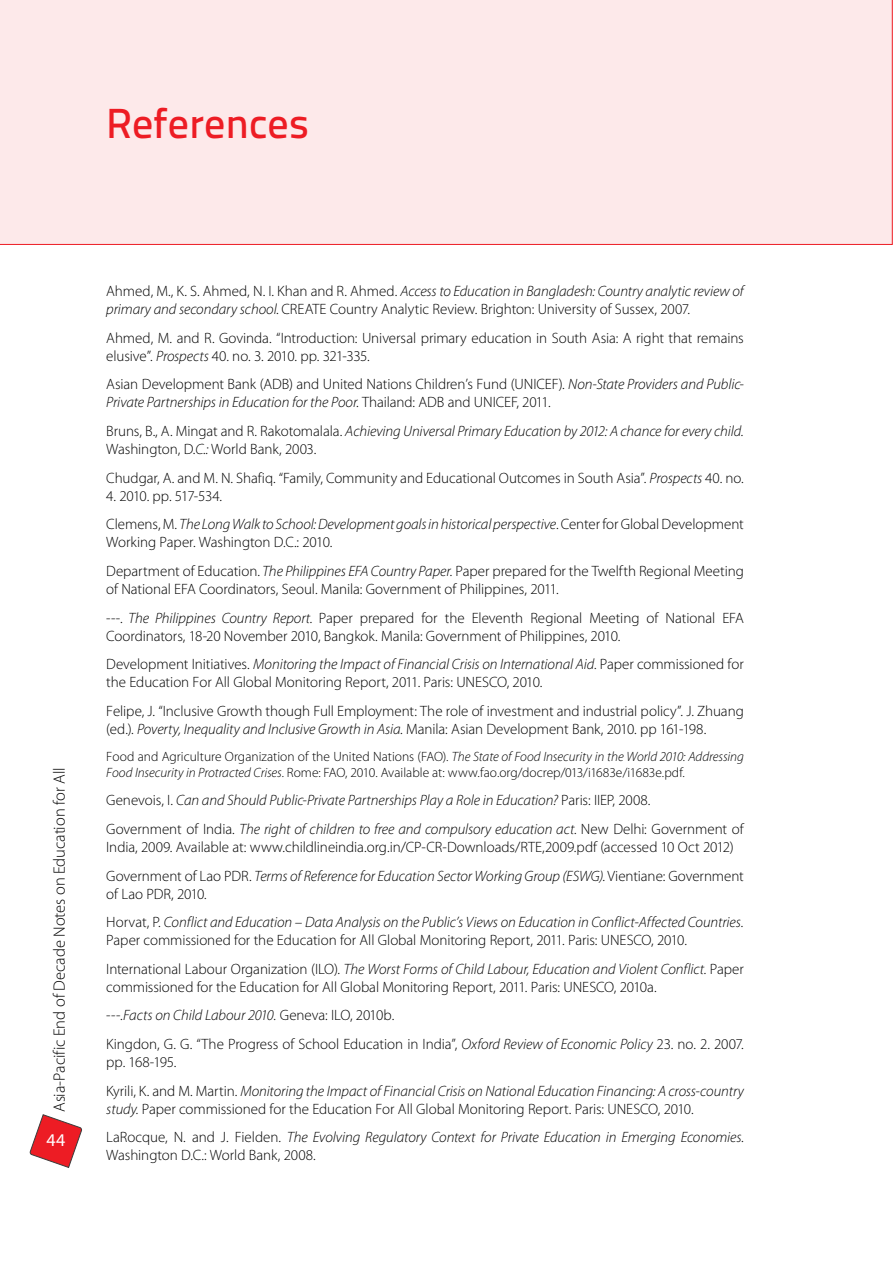
<style>
.page{position:relative;width:893px;height:1263px;background:#fff}
.page>*{position:absolute;margin:0;border:0;box-sizing:border-box;transform-origin:0 0}
.t1{font:42px "Titillium Text 25 L 600 wt";color:#ed1c24}
.t2{font:18px "Myriad Pro";color:#fff}
.t3{font:300 16.5px "Myriad Pro";letter-spacing:-.005em;color:#000}
.t4{font:300 15px/28.7px "Myriad Pro";letter-spacing:-.005em;color:#000}
.t5{font:italic 300 15px/28.7px "Myriad Pro";letter-spacing:-.005em;color:#000}
.t6{font:300 13.5px/16.2px "Myriad Pro";color:#000}
.s1{font-style:italic}
.s2{font-style:normal}
</style>
<div class="page">
<svg style="left:29px;top:1114px;width:53px;height:54px"></svg>
<div style="left:0;top:0;width:892px;height:245px;background:#fde9ea"></div>
<h1 class="t1" style="left:106px;top:108px;width:205px">References</h1>
<p class="t3" style="left:53px;top:1112px;width:346px;rotate:-90deg">Asia-Pacific End of Decade Notes on Education for All</p>
<p class="t2" style="left:46px;top:1133px;width:20px">44</p>
<p class="t4" style="left:106px;top:283px;width:639px;line-height:18px">Ahmed, M., K. S. Ahmed, N. I. Khan and R. Ahmed. <span class="s1">Access to Education in Bangladesh: Country analytic review of primary and secondary school</span>. CREATE Country Analytic Review. Brighton: University of Sussex, 2007.</p>
<p class="t4" style="left:106px;top:330px;width:639px;line-height:18px">Ahmed, M. and R. Govinda. “Introduction: Universal primary education in South Asia: A right that remains elusive”. <span class="s1">Prospects</span> 40. no. 3. 2010. pp. 321-335.</p>
<p class="t4" style="left:106px;top:376px;width:639px;line-height:18px">Asian Development Bank (ADB) and United Nations Children’s Fund (UNICEF). <span class="s1">Non-State Providers and Public-<br>Private Partnerships in Education for the Poor</span>. Thailand: ADB and UNICEF, 2011.</p>
<p class="t5" style="left:106px;top:423px;width:639px;line-height:18px"><span class="s2">Bruns, B., A. Mingat and R. Rakotomalala.</span> Achieving Universal Primary Education by 2012: A chance for every child.<br><span class="s2">Washington, D.</span>C.: <span class="s2">World Bank, 2003.</span></p>
<p class="t4" style="left:106px;top:464px;width:639px">Chudgar, A. and M. N. Shafiq. “Family, Community and Educational Outcomes in South Asia”. <span class="s1">Prospects</span> 40. no.</p>
<p class="t5" style="left:106px;top:482px;width:639px"><span class="s2">4. 2010. pp. 517-534.<br>Clemens, M.</span> The Long Walk to School: Development goals in historical perspective<span class="s2">. Center for Global Development</span></p>
<p class="t4" style="left:106px;top:529px;width:639px">Working Paper. Washington D.C.: 2010.<br>Department of Education. <span class="s1">The Philippines EFA Country Paper.</span> Paper prepared for the Twelfth Regional Meeting</p>
<p class="t4" style="left:106px;top:576px;width:639px">of National EFA Coordinators, Seoul. Manila: Government of Philippines, 2011.<br>---. <span class="s1">The Philippines Country Report.</span> Paper prepared for the Eleventh Regional Meeting of National EFA</p>
<p class="t4" style="left:106px;top:622px;width:639px">Coordinators, 18-20 November 2010, Bangkok. Manila: Government of Philippines, 2010.<br>Development Initiatives. <span class="s1">Monitoring the Impact of Financial Crisis on International Aid.</span> Paper commissioned for</p>
<p class="t4" style="left:106px;top:669px;width:639px">the Education For All Global Monitoring Report, 2011. Paris: UNESCO, 2010.<br>Felipe, J. “Inclusive Growth though Full Employment: The role of investment and industrial policy”. J. Zhuang</p>
<p class="t4" style="left:106px;top:715px;width:601px">(ed.). <span class="s1">Poverty, Inequality and Inclusive Growth in Asia</span>. Manila: Asian Development Bank, 2010. pp 161-198.</p>
<p class="t6" style="left:106px;top:749px;width:639px">Food and Agriculture Organization of the United Nations (FAO). <span class="s1">The State of Food Insecurity in the World 2010: Addressing<br>Food Insecurity in Protracted Crises.</span> Rome: FAO, 2010. Available at: www.fao.org/docrep/013/i1683e/i1683e.pdf.</p>
<p class="t5" style="left:106px;top:787px;width:639px"><span class="s2">Genevois, I.</span> Can and Should Public-Private Partnerships Play a Role in Education? <span class="s2">Paris: IIEP, 2008.<br>Government of India.</span> The right of children to free and compulsory education act. <span class="s2">New Delhi: Government of</span></p>
<p class="t4" style="left:106px;top:834px;width:639px">India, 2009. Available at: www.childlineindia.org.in/CP-CR-Downloads/RTE,2009.pdf (accessed 10 Oct 2012)<br>Government of Lao PDR. <span class="s1">Terms of Reference for Education Sector Working Group (ESWG)</span>. Vientiane: Government</p>
<p class="t5" style="left:106px;top:880px;width:639px"><span class="s2">of Lao PDR, 2010</span>.<br><span class="s2">Horvat, P.</span> Conflict and Education – Data Analysis on the Public’s Views on Education in Conflict-Affected Countries.</p>
<p class="t4" style="left:106px;top:927px;width:639px">Paper commissioned for the Education for All Global Monitoring Report, 2011. Paris: UNESCO, 2010.<br>International Labour Organization (ILO). <span class="s1">The Worst Forms of Child Labour, Education and Violent Conflict.</span> Paper</p>
<p class="t4" style="left:106px;top:973px;width:639px">commissioned for the Education for All Global Monitoring Report, 2011. Paris: UNESCO, 2010a.<br>---.<span class="s1">Facts on Child Labour 2010.</span> Geneva: ILO, 2010b.<br>Kingdon, G. G. “The Progress of School Education in India”, <span class="s1">Oxford Review of Economic Policy</span> 23. no. 2. 2007.</p>
<p class="t5" style="left:106px;top:1049px;width:639px"><span class="s2">pp. 168-195.<br>Kyrili, K. and M. Martin.</span> Monitoring the Impact of Financial Crisis on National Education Financing: A cross-country</p>
<p class="t4" style="left:106px;top:1095px;width:639px"><span class="s1">study.</span> Paper commissioned for the Education For All Global Monitoring Report. Paris: UNESCO, 2010.<br>LaRocque, N. and J. Fielden. <span class="s1">The Evolving Regulatory Context for Private Education in Emerging Economies</span>.</p>
<p class="t4" style="left:106px;top:1142px;width:211px">Washington D.C.: World Bank, 2008.</p>
</div>
